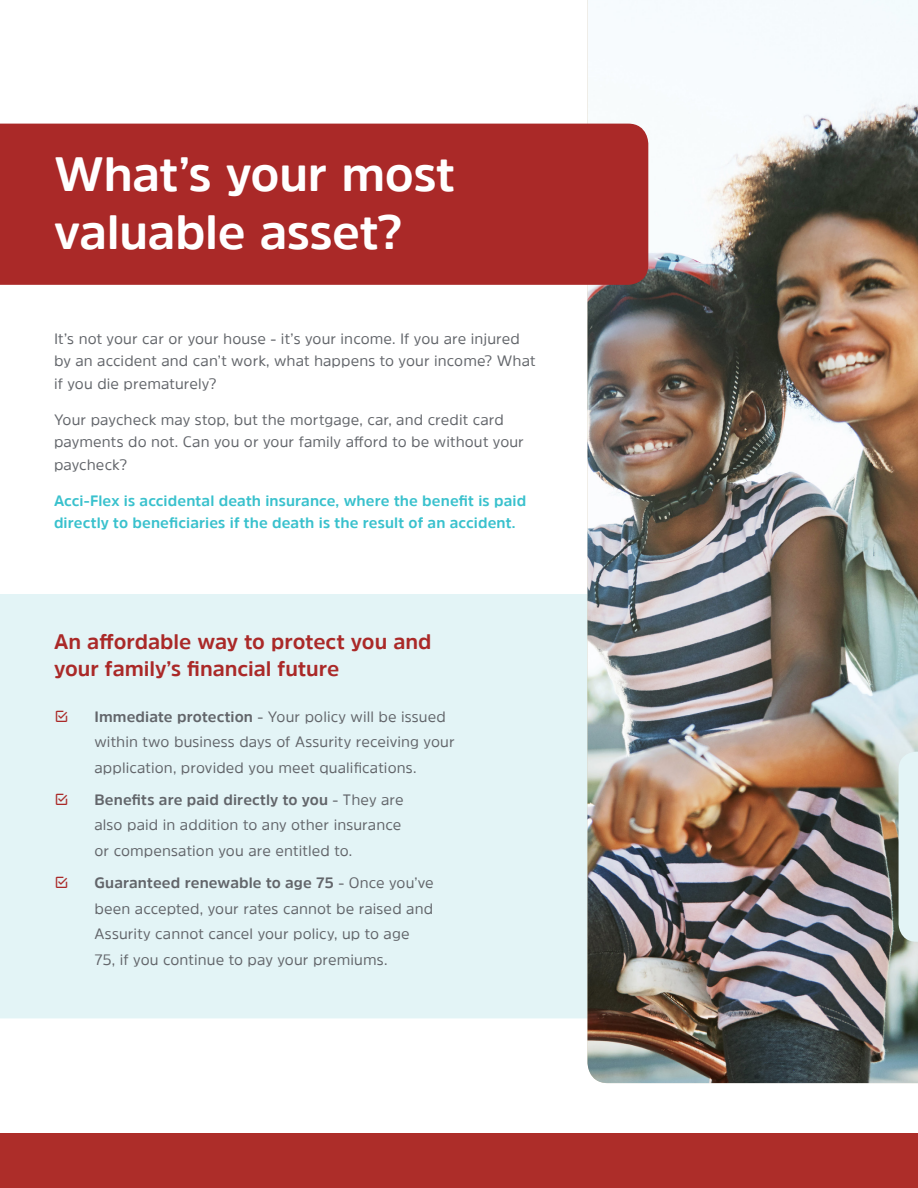
<style>
.page{position:relative;width:918px;height:1188px;background:#fff}
.page>*{position:absolute;margin:0;border:0;box-sizing:border-box;transform-origin:0 0}
.H2_-_28pt_Bold_30_pt{font:700 48px/57.6px "Amsi Pro";letter-spacing:-.01em;color:#fff}
.Bullet_Standard_10pt{font:700 21px/27px "Amsi Pro";color:#aa2928}
.bodycopy{font:15px/25.5px "Amsi Pro";letter-spacing:.005em;color:#62656a}
.Bullet_Standard_10pt-2{font:700 15px/22.5px "Amsi Pro";letter-spacing:.005em;color:#39c1cd}
.s1{font-weight:700}
</style>
<div class="page">
<div style="left:0;top:594px;width:588px;height:424px;background:#e3f4f6"></div>
<div style="left:0;top:1133px;width:918px;height:55px;background:#ad2d29"></div>
<img style="left:588px;top:0;width:330px;height:1083px">
<div style="left:0;top:124px;width:648px;height:161px;background:#aa2928"></div>
<div style="left:899px;top:752px;width:19px;height:190px;background:#e3f4f6"></div>
<svg style="left:56px;top:710px;width:11px;height:12px"></svg>
<svg style="left:56px;top:793px;width:11px;height:12px"></svg>
<svg style="left:56px;top:877px;width:11px;height:11px"></svg>
<p class="H2_-_28pt_Bold_30_pt" style="left:54px;top:145px;width:402px">What’s your most valuable asset?</p>
<p class="bodycopy" style="left:54px;top:327px;width:483px;line-height:22.5px">It’s not your car or your house - it’s your income. If you are injured by an accident and can’t work, what happens to your income? What if you die prematurely?</p>
<p class="bodycopy" style="left:54px;top:408px;width:471px;line-height:22.5px">Your paycheck may stop, but the mortgage, car, and credit card payments do not. Can you or your family afford to be without your paycheck?</p>
<p class="Bullet_Standard_10pt-2" style="left:54px;top:489px;width:474px">Acci-Flex is accidental death insurance, where the benefit is paid directly to beneficiaries if the death is the result of an accident.</p>
<p class="Bullet_Standard_10pt" style="left:54px;top:627px;width:379px">An affordable way to protect you and your family’s financial future</p>
<p class="bodycopy" style="left:94px;top:703px;width:362px"><span class="s1">Immediate protection</span> - Your policy will be issued within two business days of Assurity receiving your application, provided you meet qualifications.</p>
<p class="bodycopy" style="left:94px;top:787px;width:311px"><span class="s1">Benefits are paid directly to you</span> - They are also paid in addition to any other insurance or compensation you are entitled to.</p>
<p class="bodycopy" style="left:94px;top:870px;width:341px"><span class="s1">Guaranteed renewable to age 75</span> - Once you’ve been accepted, your rates cannot be raised and Assurity cannot cancel your policy, up to age 75, if you continue to pay your premiums.</p>
</div>
